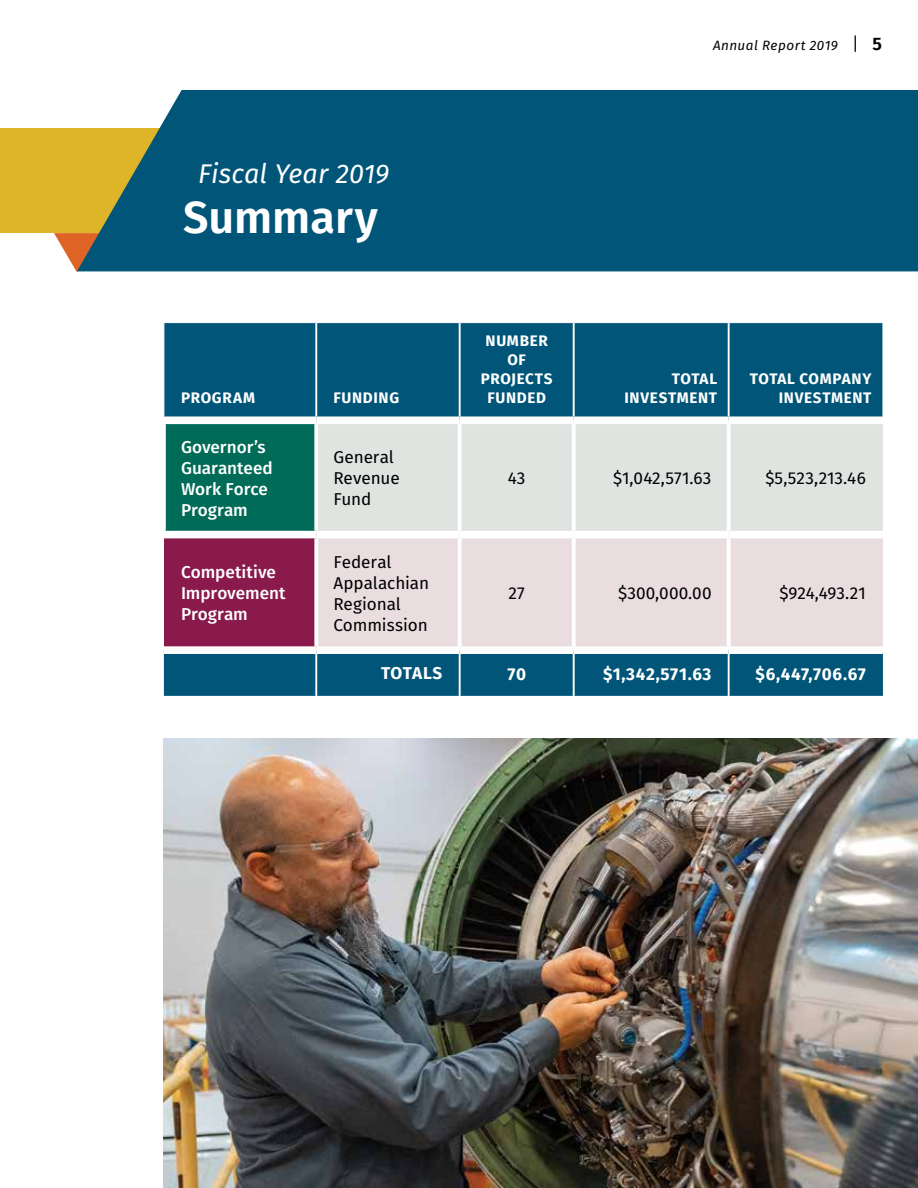
<style>
.page{position:relative;width:918px;height:1188px;background:#fff}
.page>*{position:absolute;margin:0;border:0;box-sizing:border-box;transform-origin:0 0}
.t1{font:600 45px "Fira Sans";color:#fff}
.t2{font:italic 27px "Fira Sans";letter-spacing:.005em;color:#fff}
.t3{font:17.1px/21px "Fira Sans";letter-spacing:-.005em;color:#000}
.t4{font:500 17.1px/21px "Fira Sans";color:#fff}
.t5{font:700 17.1px "Fira Sans";letter-spacing:.04em;color:#fff}
.t6{font:700 15.3px/19px "Fira Sans";letter-spacing:.04em;color:#fff;text-align:right}
.t7{font:italic 13.5px "Fira Sans";letter-spacing:.03em;color:#000}
.s1{font-style:normal;font-size:18px}
.s2{font-weight:600;font-style:normal;font-size:18px}
</style>
<div class="page">
<img style="left:164px;top:738px;width:754px;height:450px">
<div style="left:0;top:128px;width:918px;height:105px;background:#deb428"></div>
<svg style="left:54px;top:233px;width:23px;height:38px"></svg>
<div style="left:77px;top:90px;width:841px;height:181px;background:#005578"></div>
<div style="left:164px;top:323px;width:719px;height:373px;background:#005578"></div>
<div style="left:164px;top:420px;width:152px;height:115px;background:#006c57"></div>
<div style="left:318px;top:424px;width:565px;height:107px;background:#dfe4e1"></div>
<div style="left:164px;top:535px;width:152px;height:115px;background:#8a1a4b"></div>
<div style="left:318px;top:538px;width:565px;height:108px;background:#eadddf"></div>
<svg style="left:572px;top:424px;width:4px;height:107px"></svg>
<svg style="left:727px;top:424px;width:4px;height:107px"></svg>
<svg style="left:314px;top:538px;width:4px;height:108px"></svg>
<svg style="left:458px;top:538px;width:4px;height:108px"></svg>
<svg style="left:572px;top:538px;width:4px;height:108px"></svg>
<svg style="left:727px;top:538px;width:4px;height:108px"></svg>
<div style="left:460px;top:531px;width:114px;height:7px;background:#fff"></div>
<div style="left:574px;top:531px;width:155px;height:7px;background:#fff"></div>
<div style="left:729px;top:531px;width:154px;height:7px;background:#fff"></div>
<hr style="left:882px;top:323px;width:1px;height:93px;background:#fff">
<hr style="left:315px;top:323px;width:2px;height:93px;background:#fff">
<hr style="left:459px;top:323px;width:2px;height:93px;background:#fff">
<hr style="left:573px;top:323px;width:2px;height:93px;background:#fff">
<hr style="left:728px;top:323px;width:2px;height:93px;background:#fff">
<div style="left:460px;top:416px;width:114px;height:8px;background:#fff"></div>
<div style="left:574px;top:416px;width:155px;height:8px;background:#fff"></div>
<div style="left:729px;top:416px;width:154px;height:8px;background:#fff"></div>
<div style="left:164px;top:646px;width:152px;height:8px;background:#fff"></div>
<div style="left:316px;top:646px;width:144px;height:8px;background:#fff"></div>
<div style="left:460px;top:646px;width:114px;height:8px;background:#fff"></div>
<div style="left:574px;top:646px;width:155px;height:8px;background:#fff"></div>
<div style="left:729px;top:646px;width:154px;height:8px;background:#fff"></div>
<hr style="left:315px;top:654px;width:2px;height:42px;background:#fff">
<hr style="left:459px;top:654px;width:2px;height:42px;background:#fff">
<hr style="left:573px;top:654px;width:2px;height:42px;background:#fff">
<hr style="left:728px;top:654px;width:2px;height:42px;background:#fff">
<svg style="left:164px;top:424px;width:2px;height:107px"></svg>
<div style="left:162px;top:416px;width:154px;height:8px;background:#fff"></div>
<div style="left:316px;top:416px;width:144px;height:8px;background:#fff"></div>
<svg style="left:314px;top:424px;width:4px;height:107px"></svg>
<svg style="left:458px;top:424px;width:4px;height:107px"></svg>
<div style="left:162px;top:531px;width:154px;height:7px;background:#fff"></div>
<div style="left:316px;top:531px;width:144px;height:7px;background:#fff"></div>
<h2 class="t2" style="left:198px;top:155px;width:193px">Fiscal Year 2019</h2>
<h1 class="t1" style="left:183px;top:185px;width:196px">Summary</h1>
<p class="t6" style="left:181px;top:389px;width:76px">PROGRAM</p>
<p class="t6" style="left:334px;top:389px;width:67px">FUNDING</p>
<p class="t4" style="left:181px;top:438px;width:93px">Governor’s<br>Guaranteed<br>Work Force<br>Program</p>
<p class="t3" style="left:333px;top:448px;width:68px">General<br>Revenue<br>Fund</p>
<p class="t4" style="left:181px;top:563px;width:106px">Competitive<br>Improvement<br>Program</p>
<p class="t3" style="left:333px;top:552px;width:97px">Federal<br>Appalachian<br>Regional<br>Commission</p>
<p class="t7" style="left:713px;top:36px;width:170px">Annual Report 2019 <span class="s1">|</span> <span class="s2">5</span></p>
<p class="t6" style="left:481px;top:332px;width:73px;text-align:center">NUMBER<br>OF<br>PROJECTS<br>FUNDED</p>
<p class="t6" style="left:624px;top:370px;width:94px">TOTAL<br>INVESTMENT</p>
<p class="t6" style="left:750px;top:370px;width:123px">TOTAL COMPANY<br>INVESTMENT</p>
<p class="t3" style="left:508px;top:469px;width:19px">43</p>
<p class="t3" style="left:613px;top:469px;width:100px">$1,042,571.63</p>
<p class="t3" style="left:765px;top:469px;width:102px">$5,523,213.46</p>
<p class="t3" style="left:509px;top:584px;width:18px">27</p>
<p class="t3" style="left:618px;top:584px;width:95px">$300,000.00</p>
<p class="t3" style="left:780px;top:584px;width:88px">$924,493.21</p>
<p class="t5" style="left:381px;top:661px;width:63px">TOTALS</p>
<p class="t5" style="left:507px;top:662px;width:20px">70</p>
<p class="t5" style="left:603px;top:662px;width:110px">$1,342,571.63</p>
<p class="t5" style="left:756px;top:662px;width:112px">$6,447,706.67</p>
</div>
